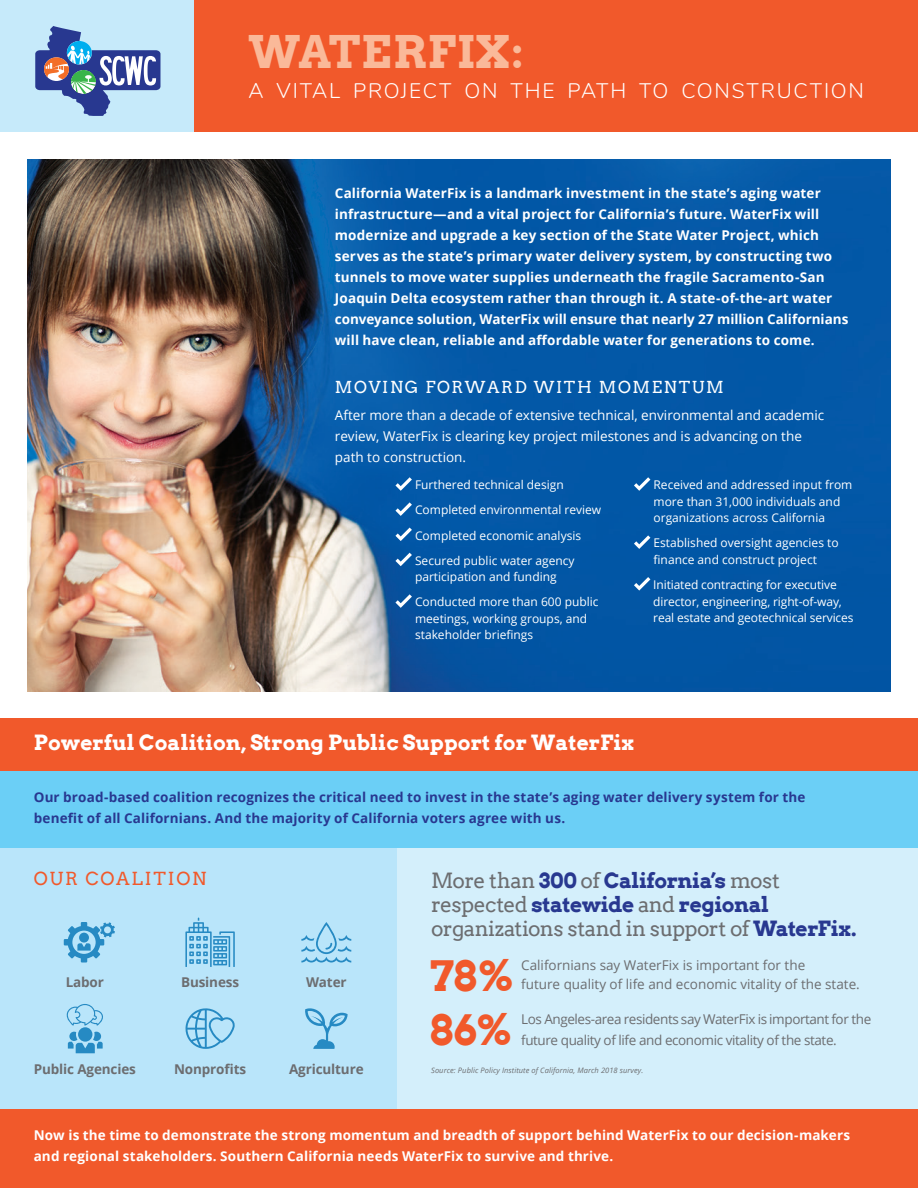
<style>
.page{position:relative;width:918px;height:1188px;background:#fff}
.page>*{position:absolute;margin:0;border:0;box-sizing:border-box;transform-origin:0 0}
.t1{font:700 45px "Arvo";letter-spacing:.015em;color:#fab999}
.t2{font:700 41.85px "Arvo";color:#f1592b}
.t3{font:21px/24px "Arvo";letter-spacing:-.025em;color:#6c6d70}
.t4{font:700 21px "Arvo";color:#fff}
.t5{font:300 21px "Nunito";letter-spacing:.08em;color:#fff}
.t6{font:18px "Arvo";letter-spacing:.1em;color:#f1592b}
.t7{font:16.5px "Arvo";letter-spacing:.1em;color:#fff}
.t8{font:700 13.5px/21px "Open Sans";letter-spacing:.01em;color:#fff}
.t9{font:700 13.5px/21px "Open Sans";letter-spacing:.01em;color:#283890}
.t10{font:13.5px/21px "Open Sans";color:#fff}
.t11{font:13.5px/21px "Open Sans";letter-spacing:-.03em;color:#6c6d70}
.t12{font:13.5px/19.5px "Open Sans";color:#6c6d70}
.t13{font:700 13.5px "Open Sans";letter-spacing:-.01em;color:#6c6d70}
.t14{font:12px/16.5px "Open Sans";color:#fff}
.t15{font:italic 7.5px "Open Sans";letter-spacing:.01em;color:#6c6d70}
.s1{font-weight:700;color:#283890}
</style>
<div class="page">
<img style="left:27px;top:159px;width:864px;height:532px">
<div style="left:0;top:718px;width:918px;height:53px;background:#f1592b"></div>
<div style="left:0;top:1109px;width:918px;height:79px;background:#f1592b"></div>
<div style="left:0;top:771px;width:918px;height:78px;background:#6bcff6"></div>
<div style="left:0;top:849px;width:397px;height:260px;background:#b9e5fa"></div>
<div style="left:397px;top:849px;width:521px;height:260px;background:#d4effb"></div>
<div style="left:0;top:0;width:195px;height:132px;background:#c6eafa"></div>
<div style="left:195px;top:0;width:723px;height:132px;background:#f1592b"></div>
<svg style="left:35px;top:26px;width:125px;height:90px"></svg>
<svg style="left:66px;top:1004px;width:37px;height:49px"></svg>
<svg style="left:185px;top:1008px;width:50px;height:41px"></svg>
<svg style="left:185px;top:918px;width:50px;height:49px"></svg>
<svg style="left:64px;top:922px;width:51px;height:41px"></svg>
<svg style="left:305px;top:1008px;width:43px;height:41px"></svg>
<svg style="left:301px;top:922px;width:50px;height:41px"></svg>
<svg style="left:395px;top:477px;width:17px;height:14px"></svg>
<svg style="left:395px;top:502px;width:17px;height:14px"></svg>
<svg style="left:395px;top:528px;width:17px;height:13px"></svg>
<svg style="left:395px;top:553px;width:17px;height:13px"></svg>
<svg style="left:395px;top:594px;width:17px;height:14px"></svg>
<svg style="left:634px;top:477px;width:16px;height:14px"></svg>
<svg style="left:634px;top:535px;width:16px;height:14px"></svg>
<svg style="left:634px;top:577px;width:16px;height:14px"></svg>
<p class="t1" style="left:249px;top:23px;width:276px">WATERFIX:</p>
<p class="t5" style="left:249px;top:76px;width:617px">A VITAL PROJECT ON THE PATH TO CONSTRUCTION</p>
<p class="t8" style="left:335px;top:182px;width:515px">California WaterFix is a landmark investment in the state’s aging water infrastructure—and a vital project for California’s future. WaterFix will modernize and upgrade a key section of the State Water Project, which serves as the state’s primary water delivery system, by constructing two tunnels to move water supplies underneath the fragile Sacramento-San Joaquin Delta ecosystem rather than through it. A state-of-the-art water conveyance solution, WaterFix will ensure that nearly 27 million Californians will have clean, reliable and affordable water for generations to come.</p>
<p class="t7" style="left:335px;top:377px;width:390px">MOVING FORWARD WITH MOMENTUM</p>
<p class="t10" style="left:335px;top:405px;width:491px">After more than a decade of extensive technical, environmental and academic review, WaterFix is clearing key project milestones and is advancing on the path to construction.</p>
<p class="t14" style="left:415px;top:476px;width:150px">Furthered technical design</p>
<p class="t14" style="left:415px;top:502px;width:188px">Completed environmental review</p>
<p class="t14" style="left:415px;top:527px;width:168px">Completed economic analysis</p>
<p class="t14" style="left:415px;top:552px;width:161px">Secured public water agency participation and funding</p>
<p class="t14" style="left:415px;top:593px;width:185px">Conducted more than 600 public meetings, working groups, and stakeholder briefings</p>
<p class="t14" style="left:654px;top:476px;width:200px">Received and addressed input from more than 31,000 individuals and organizations across California</p>
<p class="t14" style="left:654px;top:535px;width:187px">Established oversight agencies to finance and construct project</p>
<p class="t14" style="left:653px;top:576px;width:202px">Initiated contracting for executive director, engineering, right-of-way, real estate and geotechnical services</p>
<p class="t4" style="left:34px;top:730px;width:602px">Powerful Coalition, Strong Public Support for WaterFix</p>
<p class="t9" style="left:34px;top:786px;width:773px">Our broad-based coalition recognizes the critical need to invest in the state’s aging water delivery system for the benefit of all Californians. And the majority of California voters agree with us.</p>
<p class="t6" style="left:34px;top:868px;width:174px">OUR COALITION</p>
<p class="t3" style="left:431px;top:868px;width:427px">More than <span class="s1">300</span> of <span class="s1">California’s</span> most respected <span class="s1">statewide</span> and <span class="s1">regional </span>organizations stand in support of <span class="s1">WaterFix.</span></p>
<p class="t13" style="left:66px;top:973px;width:40px">Labor</p>
<p class="t13" style="left:34px;top:1060px;width:104px">Public Agencies</p>
<p class="t13" style="left:181px;top:973px;width:60px">Business</p>
<p class="t13" style="left:174px;top:1060px;width:74px">Nonprofits</p>
<p class="t13" style="left:306px;top:973px;width:42px">Water</p>
<p class="t13" style="left:289px;top:1060px;width:76px">Agriculture</p>
<p class="t2" style="left:430px;top:950px;width:84px">78%</p>
<p class="t12" style="left:521px;top:955px;width:340px">Californians say WaterFix is important for the<br>future quality of life and economic vitality of the state.</p>
<p class="t2" style="left:429px;top:1004px;width:84px">86%</p>
<p class="t11" style="left:521px;top:1008px;width:352px">Los Angeles-area residents say WaterFix is important for the future quality of life and economic vitality of the state.</p>
<p class="t15" style="left:431px;top:1065px;width:214px">Source: Public Policy Institute of California, March 2018 survey.</p>
<p class="t8" style="left:34px;top:1124px;width:818px">Now is the time to demonstrate the strong momentum and breadth of support behind WaterFix to our decision-makers and regional stakeholders. Southern California needs WaterFix to survive and thrive.</p>
</div>
